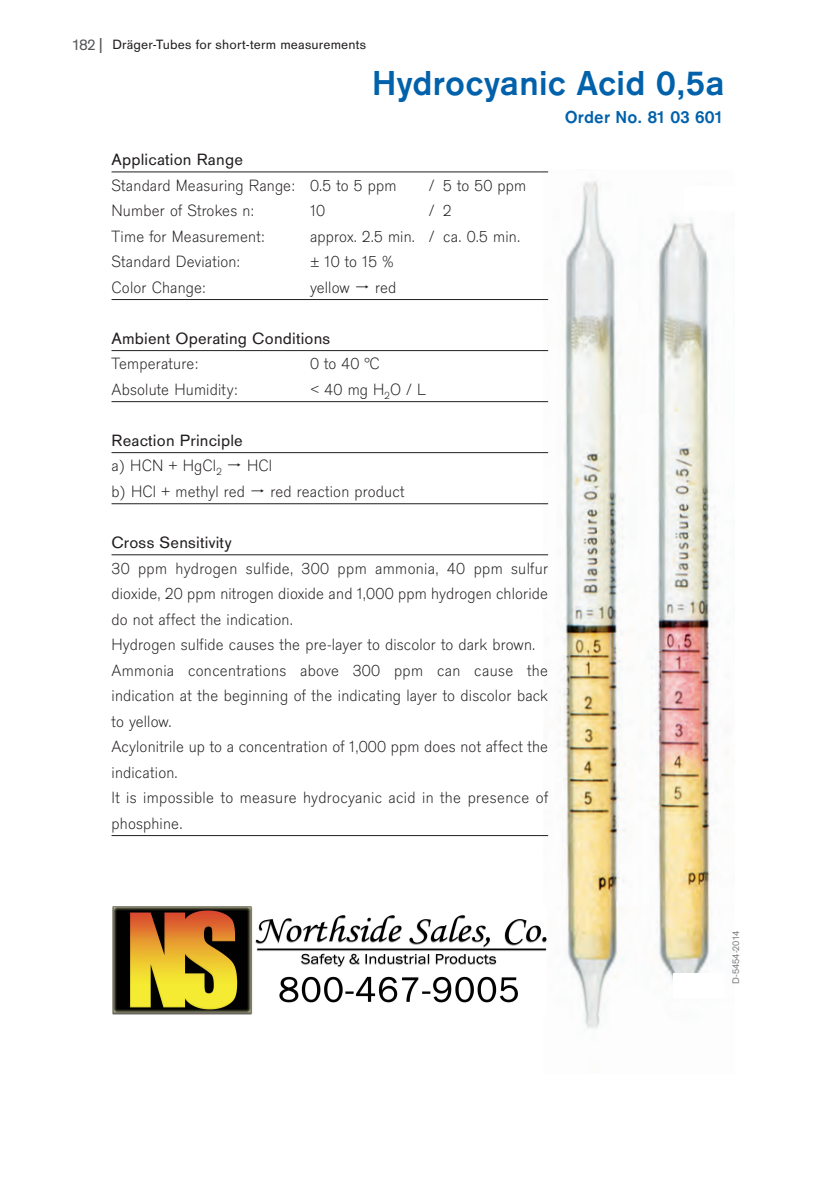
<style>
.page{position:relative;width:838px;height:1192px;background:#fff}
.page>*{position:absolute;margin:0;border:0;box-sizing:border-box;transform-origin:0 0}
.t1{font:700 36px "Draeger San";letter-spacing:.01em;color:#0161aa}
.t2{font:700 18px "Draeger San";letter-spacing:.01em;color:#0161aa}
.t3{font:300 17px/25.6px "Draeger San";letter-spacing:.01em;color:#231f20}
.t4{font:17px/25.6px "Draeger San";letter-spacing:.01em;color:#231f20}
.t5{font:14px "Draeger San";letter-spacing:.01em;color:#231f20}
.t6{font:10px "Draeger San";color:#808285}
.s1{font-size:16px;color:#57585a}
.s2{font-size:18px;color:#57585a}
.s3{font-weight:300}
</style>
<div class="page">
<img style="left:544px;top:171px;width:81px;height:858px">
<img style="left:651px;top:218px;width:64px;height:764px">
<div style="left:673px;top:973px;width:50px;height:24px;background:#fff"></div>
<hr style="left:112px;top:171px;width:436px;height:1px;background:#231f20">
<hr style="left:112px;top:299px;width:436px;height:1px;background:#231f20">
<hr style="left:112px;top:350px;width:436px;height:1px;background:#231f20">
<hr style="left:112px;top:401px;width:436px;height:1px;background:#231f20">
<hr style="left:112px;top:452px;width:436px;height:1px;background:#231f20">
<hr style="left:112px;top:503px;width:436px;height:1px;background:#231f20">
<hr style="left:112px;top:554px;width:436px;height:1px;background:#231f20">
<hr style="left:112px;top:835px;width:436px;height:1px;background:#231f20">
<img style="left:113px;top:906px;width:433px;height:108px">
<p class="t5" style="left:73px;top:36px;width:295px"><span class="s1">182</span><span class="s2">|</span> Dräger-Tubes for short-term measurements</p>
<h1 class="t1" style="left:372px;top:61px;width:354px">Hydrocyanic Acid 0,5a</h1>
<p class="t2" style="left:565px;top:106px;width:159px">Order No. 81 03 601</p>
<p class="t4" style="left:112px;top:146px;width:133px">Application Range</p>
<p class="t3" style="left:112px;top:172px;width:286px">Standard Measuring Range: 0.5 to 5 ppm</p>
<p class="t3" style="left:429px;top:172px;width:99px">/ 5 to 50 ppm</p>
<p class="t3" style="left:112px;top:197px;width:144px">Number of Strokes n:</p>
<p class="t3" style="left:310px;top:197px;width:17px">10</p>
<p class="t3" style="left:429px;top:197px;width:25px">/ 2</p>
<p class="t3" style="left:112px;top:223px;width:155px">Time for Measurement:</p>
<p class="t3" style="left:310px;top:223px;width:212px">approx. 2.5 min. / ca. 0.5 min.</p>
<p class="t3" style="left:112px;top:248px;width:130px">Standard Deviation:</p>
<p class="t3" style="left:310px;top:248px;width:85px">± 10 to 15 %</p>
<p class="t3" style="left:112px;top:274px;width:96px">Color Change:</p>
<p class="t3" style="left:310px;top:274px;width:41px">yellow</p>
<p class="t3" style="left:375px;top:274px;width:23px">red</p>
<p class="t4" style="left:112px;top:325px;width:220px">Ambient Operating Conditions</p>
<p class="t3" style="left:112px;top:351px;width:88px">Temperature:</p>
<p class="t3" style="left:310px;top:351px;width:71px">0 to 40 °C</p>
<p class="t3" style="left:112px;top:376px;width:127px">Absolute Humidity:</p>
<p class="t3" style="left:310px;top:376px;width:118px">&lt; 40 mg H<sub>2</sub>O / L</p>
<p class="t4" style="left:112px;top:427px;width:133px">Reaction Principle <span class="s3">a) HCN + HgCl</span><sub>2</sub></p>
<p class="t3" style="left:247px;top:453px;width:27px">HCl</p>
<p class="t3" style="left:112px;top:478px;width:135px">b) HCl + methyl red</p>
<p class="t3" style="left:270px;top:478px;width:135px">red reaction product</p>
<p class="t4" style="left:112px;top:529px;width:121px">Cross Sensitivity</p>
<p class="t3" style="left:112px;top:555px;width:438px">30 ppm hydrogen sulfide, 300 ppm ammonia, 40 ppm sulfur dioxide, 20 ppm nitrogen dioxide and 1,000 ppm hydrogen chloride do not affect the indication.<br>Hydrogen sulfide causes the pre-layer to discolor to dark brown.<br>Ammonia concentrations above 300 ppm can cause the indication at the beginning of the indicating layer to discolor back to yellow.<br>Acylonitrile up to a concentration of 1,000 ppm does not affect the indication.<br>It is impossible to measure hydrocyanic acid in the presence of phosphine.</p>
<p class="t6" style="left:730px;top:984px;width:54px;rotate:-90deg">D-5454-2014</p>
</div>
